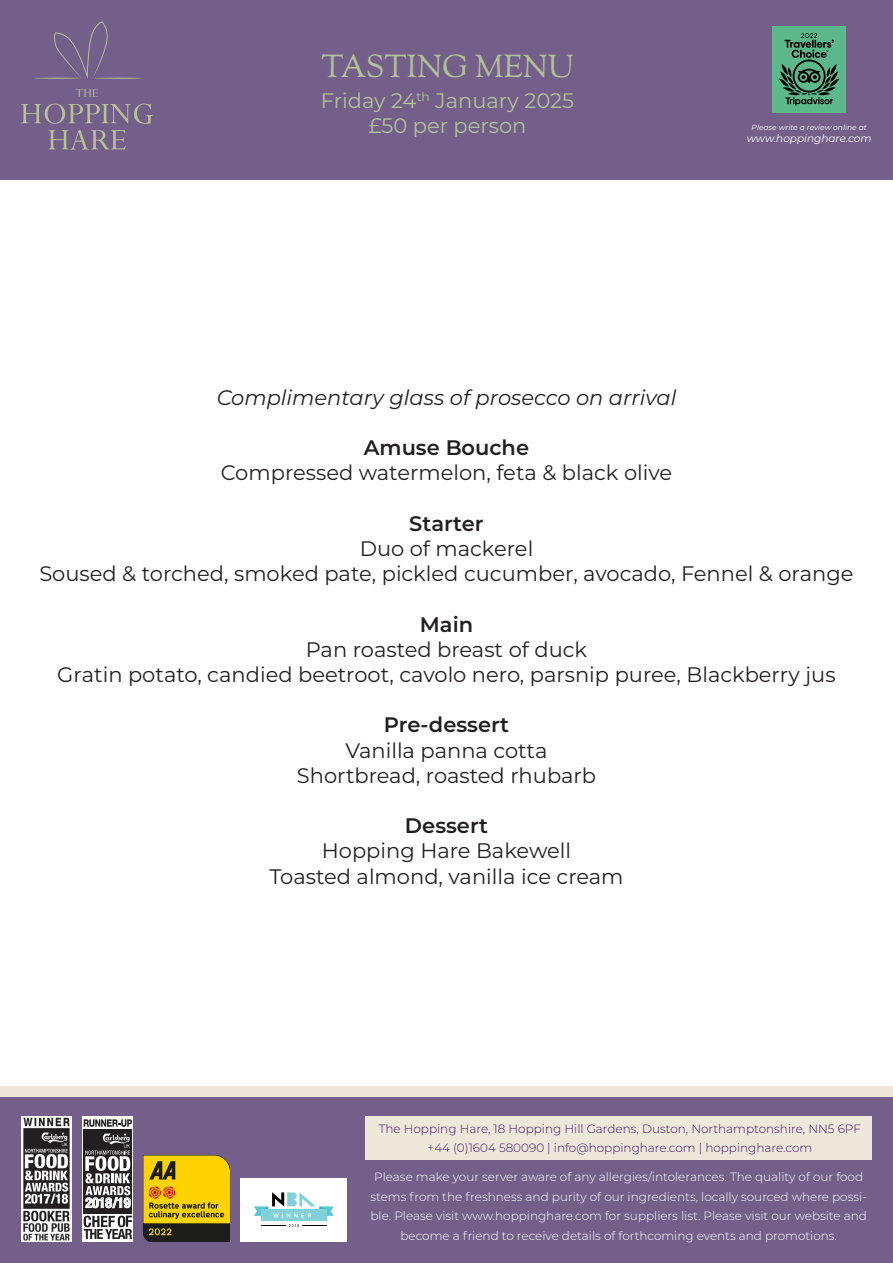
<style>
.page{position:relative;width:893px;height:1263px;background:#fff}
.page>*{position:absolute;margin:0;border:0;box-sizing:border-box;transform-origin:0 0}
.t1{font:31.5px "Sorts Mill Goudy";color:#b1c296}
.t2{font:21px "Montserrat";color:#231f20}
.t3{font:600 21px "Montserrat";color:#231f20}
.t4{font:italic 21px "Montserrat";color:#231f20}
.t5{font:21px "Montserrat";color:#b1c296}
.t6{font:700 condensed 13.8px "Helvetica Neue";color:#fff}
.t7{font:300 12px/19.5px "Montserrat";color:#fff;text-align:center}
.t8{font:300 12px "Montserrat";color:#44146b}
.t9{font:italic 10.5px "Montserrat";color:#fff}
.t10{font:italic 7.5px "Montserrat";color:#fff}
</style>
<div class="page">
<div style="left:0;top:1086px;width:893px;height:11px;background:#eee8db"></div>
<div style="left:0;top:1097px;width:893px;height:166px;background:#745f8b"></div>
<div style="left:366px;top:1116px;width:506px;height:44px;background:#eee8db"></div>
<img style="left:21px;top:1116px;width:51px;height:125px">
<div style="left:83px;top:1116px;width:50px;height:125px;background:#fff"></div>
<div style="left:83px;top:1118px;width:50px;height:122px;background:linear-gradient(to right,#fff,#fff)"></div>
<div style="left:84px;top:1129px;width:48px;height:84px;background:#231f20"></div>
<svg style="left:85px;top:1133px;width:45px;height:62px"></svg>
<svg style="left:84px;top:1216px;width:48px;height:23px"></svg>
<svg style="left:84px;top:1119px;width:48px;height:8px"></svg>
<div style="left:241px;top:1178px;width:106px;height:64px;background:#fff"></div>
<svg style="left:254px;top:1192px;width:80px;height:35px"></svg>
<img style="left:143px;top:1155px;width:87px;height:87px">
<div style="left:0;top:0;width:893px;height:180px;background:#745f8b"></div>
<svg style="left:34px;top:21px;width:107px;height:58px"></svg>
<svg style="left:21px;top:104px;width:132px;height:20px"></svg>
<svg style="left:49px;top:130px;width:77px;height:20px"></svg>
<svg style="left:76px;top:89px;width:22px;height:8px"></svg>
<svg style="left:772px;top:26px;width:74px;height:87px;background:#4a9571"></svg>
<svg style="left:784px;top:33px;width:50px;height:18px"></svg>
<p class="t1" style="left:321px;top:46px;width:254px">TASTING MENU</p>
<p class="t5" style="left:321px;top:86px;width:255px">Friday 24<sup>th</sup> January 2025</p>
<p class="t5" style="left:368px;top:111px;width:160px">£50 per person</p>
<p class="t10" style="left:752px;top:122px;width:117px">Please write a review online at</p>
<p class="t9" style="left:747px;top:132px;width:126px">www.hoppinghare.com</p>
<p class="t4" style="left:217px;top:383px;width:461px">Complimentary glass of prosecco on arrival</p>
<p class="t3" style="left:364px;top:433px;width:167px">Amuse Bouche</p>
<p class="t2" style="left:221px;top:458px;width:453px">Compressed watermelon, feta &amp; black olive</p>
<p class="t3" style="left:409px;top:508px;width:76px">Starter</p>
<p class="t2" style="left:360px;top:534px;width:175px">Duo of mackerel</p>
<p class="t2" style="left:39px;top:559px;width:816px">Soused &amp; torched, smoked pate, pickled cucumber, avocado, Fennel &amp; orange</p>
<p class="t3" style="left:420px;top:609px;width:55px">Main</p>
<p class="t2" style="left:306px;top:635px;width:283px">Pan roasted breast of duck</p>
<p class="t2" style="left:57px;top:660px;width:780px">Gratin potato, candied beetroot, cavolo nero, parsnip puree, Blackberry jus</p>
<p class="t3" style="left:384px;top:710px;width:127px">Pre-dessert</p>
<p class="t2" style="left:346px;top:736px;width:203px">Vanilla panna cotta</p>
<p class="t2" style="left:297px;top:761px;width:301px">Shortbread, roasted rhubarb</p>
<p class="t3" style="left:405px;top:811px;width:85px">Dessert</p>
<p class="t2" style="left:322px;top:836px;width:251px">Hopping Hare Bakewell</p>
<p class="t2" style="left:269px;top:862px;width:356px">Toasted almond, vanilla ice cream</p>
<p class="t6" style="left:85px;top:1191px;width:47px">2018/19</p>
<p class="t8" style="left:379px;top:1120px;width:484px">The Hopping Hare, 18 Hopping Hill Gardens, Duston, Northamptonshire, NN5 6PF</p>
<p class="t8" style="left:427px;top:1139px;width:386px">+44 (0)1604 580090 | info@hoppinghare.com | hoppinghare.com</p>
<p class="t7" style="left:370px;top:1166px;width:498px">Please make your server aware of any allergies/intolerances. The quality of our food stems from the freshness and purity of our ingredients, locally sourced where possi&shy;ble. Please visit www.hoppinghare.com for suppliers list. Please visit our website and become a friend to receive details of forthcoming events and promotions.</p>
</div>
